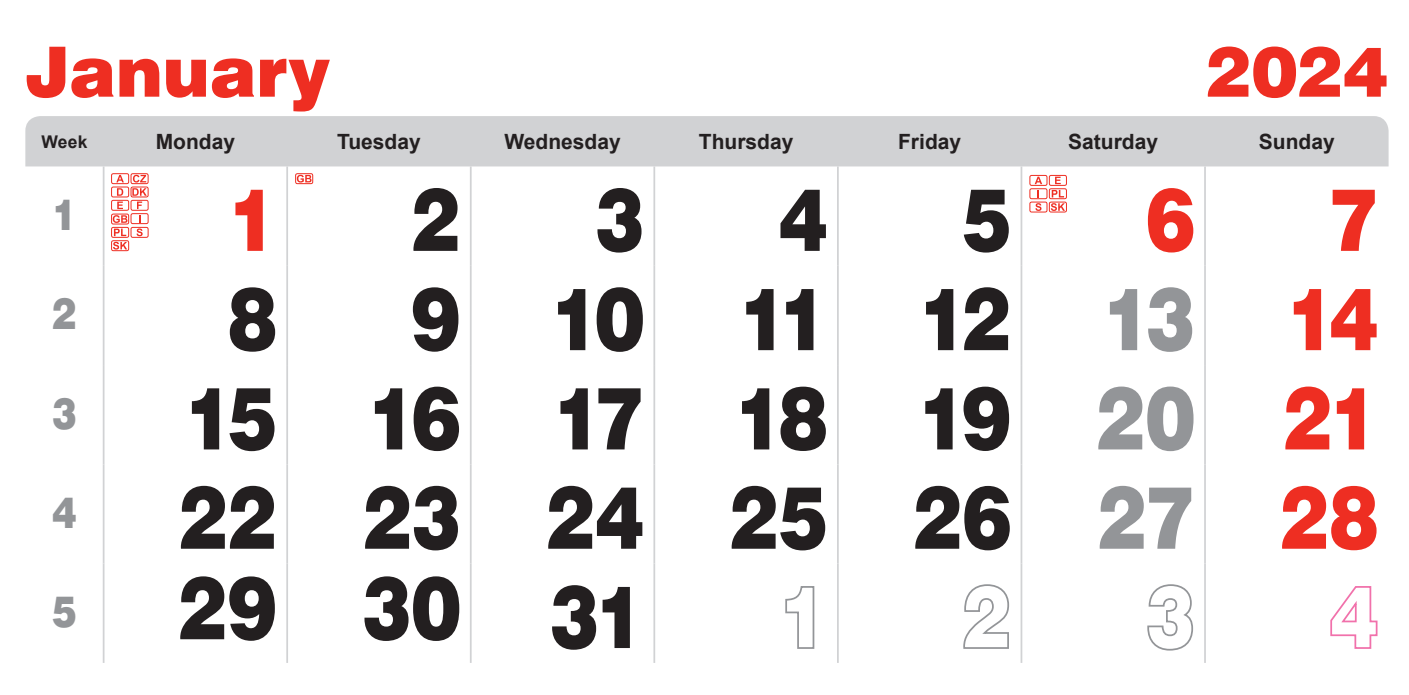
<style>
.page{position:relative;width:1409px;height:695px;background:#fff}
.page>*{position:absolute;margin:0;border:0;box-sizing:border-box;transform-origin:0 0}
.t1{font:81.2px/90.5px "Swis 721 Blk PL";letter-spacing:-.005em;color:#231f20;scale:.86 1}
.t2{font:81.2px "Swis 721 Blk PL";letter-spacing:-.055em;color:#231f20;scale:.86 1}
.t3{font:81.2px "Swis 721 Blk PL";letter-spacing:-.075em;color:#231f20;scale:.86 1}
.t4{font:81.2px "Swis 721 Blk PL";color:#ee2e22;scale:.86 1}
.t5{font:64.75px "Swis 721 Blk PL";letter-spacing:-.01em;color:#ee2e22}
.t6{font:40.25px "Swis 721 Blk PL";color:#939598;scale:.87 1}
.t7{font:700 21px "Arial";color:#231f20}
.t8{font:700 17.5px "Arial";color:#231f20}
.s1{color:#939598}
.s2{color:#ee2e22}
.s3{font-size:40.25px;color:#939598}
</style>
<div class="page">
<div style="left:25px;top:116px;width:1363px;height:50px;background:#d1d2d4"></div>
<hr style="left:103px;top:166px;width:1px;height:100px;background:#d1d2d4">
<hr style="left:103px;top:266px;width:1px;height:99px;background:#d1d2d4">
<hr style="left:103px;top:365px;width:1px;height:99px;background:#d1d2d4">
<hr style="left:103px;top:464px;width:1px;height:99px;background:#d1d2d4">
<hr style="left:103px;top:563px;width:1px;height:99px;background:#d1d2d4">
<hr style="left:286px;top:563px;width:2px;height:99px;background:#d1d2d4">
<hr style="left:286px;top:166px;width:2px;height:100px;background:#d1d2d4">
<hr style="left:286px;top:266px;width:2px;height:99px;background:#d1d2d4">
<hr style="left:286px;top:365px;width:2px;height:99px;background:#d1d2d4">
<hr style="left:286px;top:464px;width:2px;height:99px;background:#d1d2d4">
<hr style="left:1204px;top:166px;width:2px;height:100px;background:#d1d2d4">
<hr style="left:1204px;top:266px;width:2px;height:99px;background:#d1d2d4">
<hr style="left:1204px;top:365px;width:2px;height:99px;background:#d1d2d4">
<hr style="left:1204px;top:464px;width:2px;height:99px;background:#d1d2d4">
<hr style="left:1204px;top:563px;width:2px;height:99px;background:#d1d2d4">
<hr style="left:470px;top:166px;width:2px;height:100px;background:#d1d2d4">
<hr style="left:653px;top:166px;width:2px;height:100px;background:#d1d2d4">
<hr style="left:837px;top:166px;width:2px;height:100px;background:#d1d2d4">
<hr style="left:1020px;top:166px;width:2px;height:100px;background:#d1d2d4">
<hr style="left:470px;top:266px;width:2px;height:99px;background:#d1d2d4">
<hr style="left:653px;top:266px;width:2px;height:99px;background:#d1d2d4">
<hr style="left:837px;top:266px;width:2px;height:99px;background:#d1d2d4">
<hr style="left:1020px;top:266px;width:2px;height:99px;background:#d1d2d4">
<hr style="left:470px;top:365px;width:2px;height:99px;background:#d1d2d4">
<hr style="left:653px;top:365px;width:2px;height:99px;background:#d1d2d4">
<hr style="left:837px;top:365px;width:2px;height:99px;background:#d1d2d4">
<hr style="left:1020px;top:365px;width:2px;height:99px;background:#d1d2d4">
<hr style="left:470px;top:464px;width:2px;height:99px;background:#d1d2d4">
<hr style="left:653px;top:464px;width:2px;height:99px;background:#d1d2d4">
<hr style="left:837px;top:464px;width:2px;height:99px;background:#d1d2d4">
<hr style="left:1020px;top:464px;width:2px;height:99px;background:#d1d2d4">
<hr style="left:470px;top:563px;width:2px;height:99px;background:#d1d2d4">
<hr style="left:653px;top:563px;width:2px;height:99px;background:#d1d2d4">
<hr style="left:837px;top:563px;width:2px;height:99px;background:#d1d2d4">
<hr style="left:1020px;top:563px;width:2px;height:99px;background:#d1d2d4">
<svg style="left:785px;top:586px;width:30px;height:63px"></svg>
<svg style="left:963px;top:584px;width:47px;height:65px"></svg>
<svg style="left:1147px;top:584px;width:47px;height:67px"></svg>
<svg style="left:1330px;top:586px;width:48px;height:63px"></svg>
<svg style="left:297px;top:175px;width:14px;height:7px"></svg>
<div style="left:295px;top:173px;width:18px;height:11px;border:1px solid #ee2e22;border-radius:2px"></div>
<svg style="left:137px;top:229px;width:6px;height:7px"></svg>
<div style="left:131px;top:227px;width:18px;height:11px;border:1px solid #ee2e22;border-radius:2px"></div>
<svg style="left:113px;top:242px;width:14px;height:7px"></svg>
<div style="left:111px;top:240px;width:18px;height:11px;border:1px solid #ee2e22;border-radius:2px"></div>
<svg style="left:116px;top:175px;width:8px;height:7px"></svg>
<div style="left:111px;top:173px;width:18px;height:11px;border:1px solid #ee2e22;border-radius:2px"></div>
<svg style="left:133px;top:175px;width:13px;height:7px"></svg>
<div style="left:131px;top:173px;width:18px;height:11px;border:1px solid #ee2e22;border-radius:2px"></div>
<div style="left:111px;top:186px;width:18px;height:11px;border:1px solid #ee2e22;border-radius:2px"></div>
<div style="left:131px;top:186px;width:18px;height:11px;border:1px solid #ee2e22;border-radius:2px"></div>
<svg style="left:117px;top:188px;width:6px;height:21px"></svg>
<div style="left:111px;top:200px;width:18px;height:11px;border:1px solid #ee2e22;border-radius:2px"></div>
<svg style="left:132px;top:188px;width:15px;height:21px"></svg>
<div style="left:131px;top:200px;width:18px;height:11px;border:1px solid #ee2e22;border-radius:2px"></div>
<div style="left:111px;top:213px;width:18px;height:11px;border:1px solid #ee2e22;border-radius:2px"></div>
<div style="left:131px;top:213px;width:18px;height:11px;border:1px solid #ee2e22;border-radius:2px"></div>
<div style="left:111px;top:227px;width:18px;height:11px;border:1px solid #ee2e22;border-radius:2px"></div>
<svg style="left:113px;top:215px;width:14px;height:21px"></svg>
<svg style="left:1035px;top:203px;width:6px;height:7px"></svg>
<div style="left:1029px;top:201px;width:18px;height:11px;border:1px solid #ee2e22;border-radius:2px"></div>
<svg style="left:1051px;top:203px;width:14px;height:7px"></svg>
<div style="left:1049px;top:201px;width:18px;height:11px;border:1px solid #ee2e22;border-radius:2px"></div>
<svg style="left:1035px;top:177px;width:7px;height:7px"></svg>
<div style="left:1029px;top:175px;width:18px;height:11px;border:1px solid #ee2e22;border-radius:2px"></div>
<svg style="left:1055px;top:177px;width:6px;height:7px"></svg>
<div style="left:1049px;top:175px;width:18px;height:11px;border:1px solid #ee2e22;border-radius:2px"></div>
<div style="left:1029px;top:188px;width:18px;height:11px;border:1px solid #ee2e22;border-radius:2px"></div>
<div style="left:1049px;top:188px;width:18px;height:11px;border:1px solid #ee2e22;border-radius:2px"></div>
<svg style="left:1052px;top:190px;width:12px;height:7px"></svg>
<h2 class="t5" style="left:25px;top:30px;width:306px">January</h2>
<h2 class="t5" style="left:1206px;top:30px;width:184px">2024</h2>
<p class="t8" style="left:41px;top:129px;width:48px">Week</p>
<p class="t7" style="left:156px;top:127px;width:81px">Monday</p>
<p class="t7" style="left:337px;top:127px;width:85px">Tuesday</p>
<p class="t7" style="left:504px;top:127px;width:118px">Wednesday</p>
<p class="t7" style="left:699px;top:127px;width:96px">Thursday</p>
<p class="t7" style="left:898px;top:127px;width:65px">Friday</p>
<p class="t7" style="left:1068px;top:127px;width:91px">Saturday</p>
<p class="t7" style="left:1259px;top:127px;width:77px">Sunday</p>
<h3 class="t6" style="left:52px;top:188px;width:30px">1</h3>
<h1 class="t4" style="left:228px;top:167px;width:59px">1</h1>
<h1 class="t2" style="left:411px;top:167px;width:59px">2</h1>
<h1 class="t2" style="left:595px;top:167px;width:59px">3</h1>
<h1 class="t2" style="left:779px;top:167px;width:59px">4</h1>
<h1 class="t2" style="left:962px;top:167px;width:59px">5</h1>
<h1 class="t4" style="left:1146px;top:167px;width:59px">6</h1>
<h1 class="t4" style="left:1329px;top:167px;width:59px">7</h1>
<h3 class="t6" style="left:52px;top:288px;width:30px">2</h3>
<h1 class="t2" style="left:228px;top:266px;width:59px">8</h1>
<h1 class="t2" style="left:411px;top:266px;width:1126px">9 10 11 12 <span class="s1">13</span> <span class="s2">14</span></h1>
<h3 class="t6" style="left:52px;top:387px;width:30px">3</h3>
<h1 class="t3" style="left:184px;top:365px;width:1390px">15 16 17 18 19 <span class="s1">20</span> <span class="s2">21</span></h1>
<h1 class="t1" style="left:52px;top:471px;width:1544px;text-indent:127px">22 23 24 25 26 <span class="s1">27</span> <span class="s2">28<br></span><span class="s3">5</span> 29 30 31</h1>
<h3 class="t6" style="left:52px;top:486px;width:30px">4</h3>
</div>
